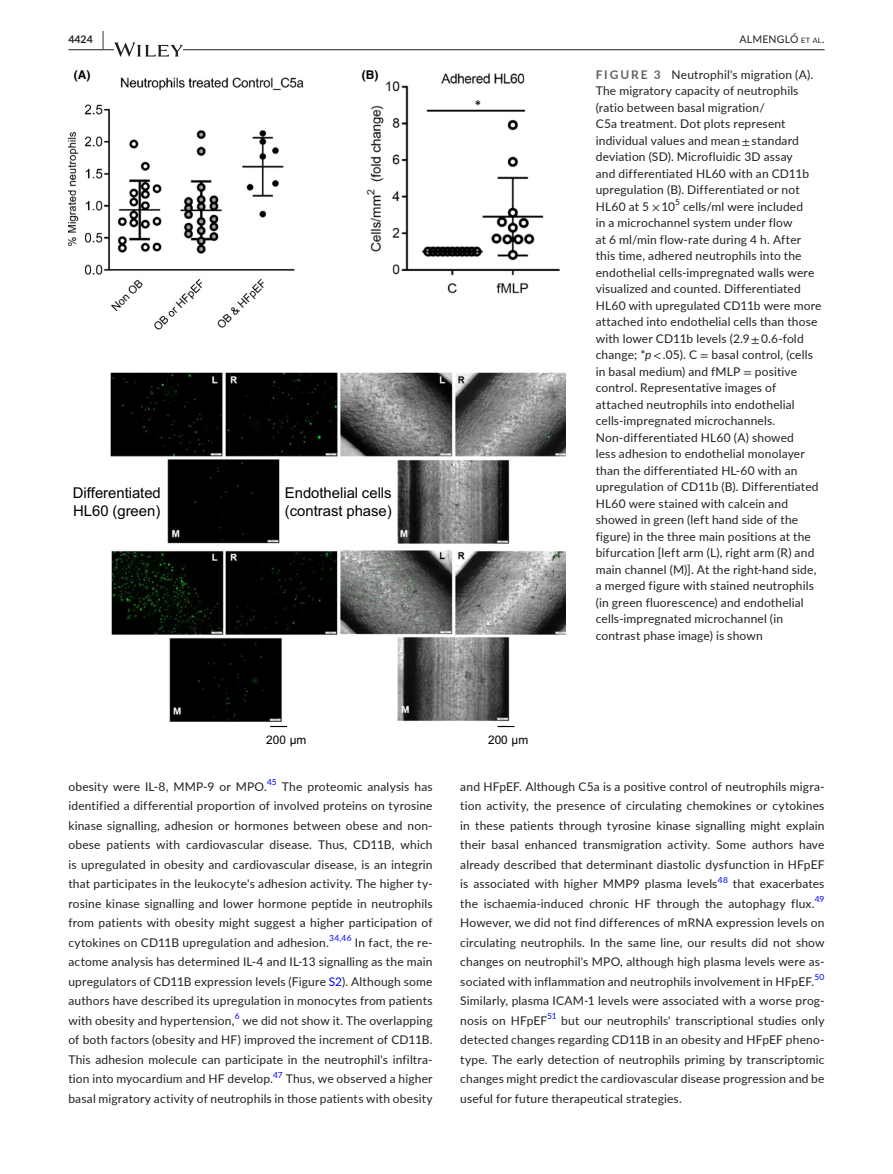
<style>
.page{position:relative;width:893px;height:1174px;background:#fff}
.page>*{position:absolute;margin:0;border:0;box-sizing:border-box;transform-origin:0 0}
.t1{font:14.85px/17.9px "Arial";color:#000}
.t2{font:12px/16.5px "Lato";letter-spacing:.015em;color:#231f20;text-align:justify}
.t3{font:700 12px "Helvetica";color:#000}
.t4{font:11.85px "Arial";color:#000}
.t5{font:10.5px "Lato";letter-spacing:.02em;color:#231f20}
.t6{font:700 10.5px "Lato";color:#231f20}
.t7{font:8.4px "Lato";letter-spacing:.025em;color:#00f}
.t8{font:8.4px "Lato";color:#231f20}
.s1{font-size:19.5px}
.s2{font-style:inherit}
.s3{font-size:7.35px}
.s4{font-weight:700;color:#636366}
.s5{font-family:"STIX"}
.s6{font-style:italic}
.s7{color:#00f}
</style>
<div class="page">
<hr style="left:68px;top:49px;width:756px;height:1px;background:#231f20">
<svg style="left:114px;top:42px;width:69px;height:15px"></svg>
<img style="left:68px;top:74px;width:498px;height:647px">
<svg style="left:498px;top:726px;width:16px;height:1px"></svg>
<svg style="left:270px;top:726px;width:17px;height:1px"></svg>
<p class="t6" style="left:68px;top:31px;width:37px">4424 <span class="s1">|</span></p>
<p class="t5" style="left:740px;top:31px;width:86px">ALMENGL<span class="s2">Ó</span> <span class="s3">et al</span>.</p>
<p class="t3" style="left:74px;top:68px;width:18px">(A)</p>
<p class="t3" style="left:362px;top:68px;width:18px">(B)</p>
<p class="t1" style="left:73px;top:483px;width:90px">Differentiated<br>HL60 (green)</p>
<p class="t1" style="left:285px;top:483px;width:108px">Endothelial cells (contrast phase)</p>
<p class="t4" style="left:266px;top:732px;width:42px">200 µm</p>
<p class="t4" style="left:488px;top:732px;width:42px">200 µm</p>
<p class="t2" style="left:596px;top:66px;width:219px;text-align:left"><span class="s4">FIGURE 3</span> Neutrophil's migration (A).<br>The migratory capacity of neutrophils (ratio between basal migration/<br>C5a treatment. Dot plots represent individual values and mean <span class="s5">±</span> standard deviation (SD). Microfluidic 3D assay and differentiated HL60 with an CD11b upregulation (B). Differentiated or not HL60 at 5 <span class="s5">×</span> 10</p>
<p class="t8" style="left:675px;top:196px;width:6px">5</p>
<p class="t2" style="left:596px;top:198px;width:227px;text-align:left;text-indent:87px">cells/ml were included<br>in a microchannel system under flow<br>at 6 ml/min flow-rate during 4 h. After this time, adhered neutrophils into the endothelial cells-impregnated walls were visualized and counted. Differentiated HL60 with upregulated CD11b were more attached into endothelial cells than those with lower CD11b levels (2.9 <span class="s5">±</span> 0.6-fold change; *<span class="s6">p</span><span class="s5">&lt;</span> .05). C <span class="s5">=</span> basal control, (cells in basal medium) and fMLP <span class="s5">=</span> positive control. Representative images of attached neutrophils into endothelial cells-impregnated microchannels.<br>Non-differentiated HL60 (A) showed<br>less adhesion to endothelial monolayer than the differentiated HL-60 with an upregulation of CD11b (B). Differentiated HL60 were stained with calcein and showed in green (left hand side of the figure) in the three main positions at the bifurcation [left arm (L), right arm (R) and main channel (M)]. At the right-hand side, a merged figure with stained neutrophils (in green fluorescence) and endothelial cells-impregnated microchannel (in contrast phase image) is shown</p>
<p class="t2" style="left:68px;top:777px;width:200px">obesity were IL-8, MMP-9 or MPO.</p>
<p class="t7" style="left:267px;top:776px;width:11px">45</p>
<p class="t2" style="left:68px;top:776px;width:366px;line-height:19.5px;text-indent:213px">The proteomic analysis has identified a differential proportion of involved proteins on tyrosine kinase signalling, adhesion or hormones between obese and non&shy;obese patients with cardiovascular disease. Thus, CD11B, which is upregulated in obesity and cardiovascular disease, is an integrin that participates in the leukocyte's adhesion activity. The higher ty&shy;rosine kinase signalling and lower hormone peptide in neutrophils from patients with obesity might suggest a higher participation of cytokines on CD11B upregulation and adhesion.</p>
<p class="t7" style="left:329px;top:932px;width:24px">34,46</p>
<p class="t2" style="left:68px;top:932px;width:366px;line-height:19.5px;text-indent:287px">In fact, the re&shy;actome analysis has determined IL-4 and IL-13 signalling as the main upregulators of CD11B expression levels (Figure <span class="s7">S2</span>). Although some authors have described its upregulation in monocytes from patients with obesity and hypertension,<sup>6</sup> we did not show it. The overlapping of both factors (obesity and HF) improved the increment of CD11B.<br>This adhesion molecule can participate in the neutrophil's infiltra&shy;tion into myocardium and HF develop.<sup>47</sup> Thus, we observed a higher basal migratory activity of neutrophils in those patients with obesity</p>
<p class="t2" style="left:460px;top:776px;width:366px;line-height:19.5px">and HFpEF. Although C5a is a positive control of neutrophils migra&shy;tion activity, the presence of circulating chemokines or cytokines in these patients through tyrosine kinase signalling might explain their basal enhanced transmigration activity. Some authors have already described that determinant diastolic dysfunction in HFpEF is associated with higher MMP9 plasma levels<sup>48</sup> that exacerbates the ischaemia-induced chronic HF through the autophagy flux.</p>
<p class="t7" style="left:815px;top:893px;width:11px">49</p>
<p class="t2" style="left:460px;top:912px;width:366px;line-height:19.5px">However, we did not find differences of mRNA expression levels on circulating neutrophils. In the same line, our results did not show changes on neutrophil's MPO, although high plasma levels were as&shy;sociated with inflammation and neutrophils involvement in HFpEF.</p>
<p class="t7" style="left:815px;top:971px;width:11px">50</p>
<p class="t2" style="left:460px;top:990px;width:366px;line-height:19.5px">Similarly, plasma ICAM-1 levels were associated with a worse prog&shy;nosis on HFpEF<sup>51</sup> but our neutrophils' transcriptional studies only detected changes regarding CD11B in an obesity and HFpEF pheno&shy;type. The early detection of neutrophils priming by transcriptomic changes might predict the cardiovascular disease progression and be useful for future therapeutical strategies.</p>
</div>
